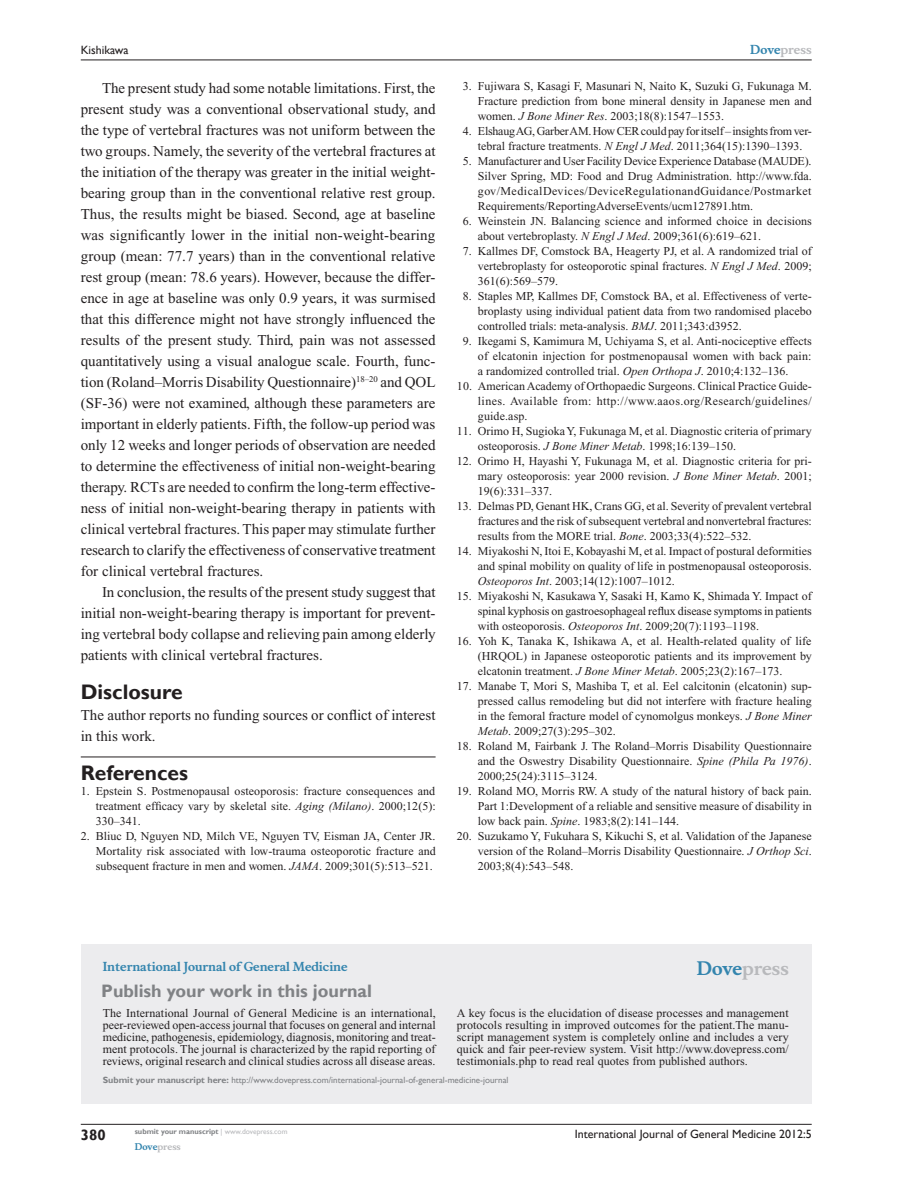
<style>
.page{position:relative;width:918px;height:1188px;background:#fff}
.page>*{position:absolute;margin:0;border:0;box-sizing:border-box;transform-origin:0 0}
.t1{font:700 21px "Gill Sans";color:#231f20}
.t2{font:700 18px "Gill Sans";color:#808285}
.t3{font:700 18px "Musee";color:#b8b9bc}
.t4{font:15px/21px "Times New Roman";color:#231f20;text-align:justify}
.t5{font:700 15px "Gill Sans";color:#231f20}
.t6{font:12px/15px "Times New Roman";color:#231f20;text-align:justify}
.t7{font:12px/15px "Times New Roman";letter-spacing:-.02em;color:#231f20;text-align:center}
.t8{font:12px "Gill Sans";color:#231f20}
.t9{font:700 12px "Musee";color:#3485ae}
.t10{font:700 12px "Musee";color:#b8b9bc}
.t11{font:9px "Gill Sans";color:#808285}
.t12{font:700 9px "Musee";color:#b8b9bc}
.t13{font:700 7.5px "Gill Sans";color:#808285}
.s1{font-style:italic}
.s2{color:#3485ae}
.s3{font-weight:700}
.s4{font-weight:400;color:#b8b9bc}
</style>
<div class="page">
<div style="left:81px;top:944px;width:731px;height:159px;background:#ececee"></div>
<hr style="left:81px;top:757px;width:355px;height:1px;background:#231f20">
<hr style="left:81px;top:1124px;width:731px;height:1px;background:#231f20">
<hr style="left:81px;top:60px;width:731px;height:1px;background:#231f20">
<p class="t8" style="left:81px;top:43px;width:49px">Kishikawa</p>
<p class="t4" style="left:81px;top:77px;width:356px;text-indent:21px">The present study had some notable limitations. First, the present study was a conventional observational study, and the type of vertebral fractures was not uniform between the two groups. Namely, the severity of the vertebral fractures at the initiation of the therapy was greater in the initial weight&shy;bearing group than in the conventional relative rest group.<br>Thus, the results might be biased. Second, age at baseline was significantly lower in the initial non-weight-bearing group (mean: 77.7 years) than in the conventional relative rest group (mean: 78.6 years). However, because the differ&shy;ence in age at baseline was only 0.9 years, it was surmised that this difference might not have strongly influenced the results of the present study. Third, pain was not assessed quantitatively using a visual analogue scale. Fourth, func&shy;tion (Roland–Morris Disability Questionnaire)<sup>18–20</sup> and QOL (SF-36) were not examined, although these parameters are important in elderly patients. Fifth, the follow-up period was only 12 weeks and longer periods of observation are needed to determine the effectiveness of initial non-weight-bearing therapy. RCTs are needed to confirm the long-term effective&shy;ness of initial non-weight-bearing therapy in patients with clinical vertebral fractures. This paper may stimulate further research to clarify the effectiveness of conservative treatment for clinical vertebral fractures.</p>
<p class="t4" style="left:81px;top:581px;width:356px;text-indent:21px">In conclusion, the results of the present study suggest that initial non-weight-bearing therapy is important for prevent&shy;ing vertebral body collapse and relieving pain among elderly patients with clinical vertebral fractures.</p>
<h1 class="t1" style="left:81px;top:679px;width:103px">Disclosure</h1>
<p class="t4" style="left:81px;top:705px;width:356px">The author reports no funding sources or conflict of interest in this work.</p>
<h1 class="t1" style="left:81px;top:760px;width:109px">References</h1>
<p class="t6" style="left:96px;top:784px;width:341px;text-indent:-15px">1. Epstein S. Postmenopausal osteoporosis: fracture consequences and treatment efficacy vary by skeletal site. <span class="s1">Aging (Milano)</span>. 2000;12(5):<br>330–341.</p>
<p class="t6" style="left:96px;top:829px;width:342px;text-indent:-15px">2. Bliuc D, Nguyen ND, Milch VE, Nguyen TV, Eisman JA, Center JR.<br>Mortality risk associated with low-trauma osteoporotic fracture and subsequent fracture in men and women. <span class="s1">JAMA</span>. 2009;301(5):513–521.</p>
<p class="t10" style="left:750px;top:43px;width:63px"><span class="s2">Dove</span>press</p>
<p class="t6" style="left:478px;top:79px;width:335px;text-indent:-15px">3. Fujiwara S, Kasagi F, Masunari N, Naito K, Suzuki G, Fukunaga M.<br>Fracture prediction from bone mineral density in Japanese men and women. <span class="s1">J Bone Miner Res</span>. 2003;18(8):1547–1553.</p>
<p class="t7" style="left:463px;top:124px;width:350px">4. Elshaug AG, Garber AM. How CER could pay for itself – insights from ver&shy;tebral fracture treatments. <span class="s1">N Engl J Med</span>. 2011;364(15):1390–1393.</p>
<p class="t6" style="left:478px;top:154px;width:335px;text-indent:-15px">5. Manufacturer and User Facility Device Experience Database (MAUDE).<br>Silver Spring, MD: Food and Drug Administration. http://www.fda. gov/MedicalDevices/DeviceRegulationandGuidance/Postmarket Requirements/ReportingAdverseEvents/ucm127891.htm.</p>
<p class="t6" style="left:478px;top:214px;width:336px;text-indent:-15px">6. Weinstein JN. Balancing science and informed choice in decisions about vertebroplasty. <span class="s1">N Engl J Med</span>. 2009;361(6):619–621.</p>
<p class="t6" style="left:478px;top:244px;width:335px;text-indent:-15px">7. Kallmes DF, Comstock BA, Heagerty PJ, et al. A randomized trial of vertebroplasty for osteoporotic spinal fractures. <span class="s1">N Engl J Med</span>. 2009; 361(6):569–579.</p>
<p class="t6" style="left:478px;top:289px;width:335px;text-indent:-15px">8. Staples MP, Kallmes DF, Comstock BA, et al. Effectiveness of verte&shy;broplasty using individual patient data from two randomised placebo controlled trials: meta-analysis. <span class="s1">BMJ</span>. 2011;343:d3952.</p>
<p class="t6" style="left:478px;top:334px;width:335px;text-indent:-15px">9. Ikegami S, Kamimura M, Uchiyama S, et al. Anti-nociceptive effects of elcatonin injection for postmenopausal women with back pain: a randomized controlled trial. <span class="s1">Open Orthopa J</span>. 2010;4:132–136.</p>
<p class="t6" style="left:478px;top:379px;width:336px;text-indent:-21px">10. American Academy of Orthopaedic Surgeons. Clinical Practice Guide&shy;lines. Available from: http://www.aaos.org/Research/guidelines/ guide.asp.</p>
<p class="t6" style="left:478px;top:424px;width:335px;text-indent:-21px">11. Orimo H, Sugioka Y, Fukunaga M, et al. Diagnostic criteria of primary osteoporosis. <span class="s1">J Bone Miner Metab</span>. 1998;16:139–150.</p>
<p class="t6" style="left:478px;top:454px;width:335px;text-indent:-21px">12. Orimo H, Hayashi Y, Fukunaga M, et al. Diagnostic criteria for pri&shy;mary osteoporosis: year 2000 revision. <span class="s1">J Bone Miner Metab</span>. 2001; 19(6):331–337.</p>
<p class="t6" style="left:478px;top:499px;width:336px;text-indent:-21px">13. Delmas PD, Genant HK, Crans GG, et al. Severity of prevalent vertebral fractures and the risk of subsequent vertebral and nonvertebral fractures: results from the MORE trial. <span class="s1">Bone</span>. 2003;33(4):522–532.</p>
<p class="t6" style="left:478px;top:544px;width:335px;text-indent:-21px">14. Miyakoshi N, Itoi E, Kobayashi M, et al. Impact of postural deformities and spinal mobility on quality of life in postmenopausal osteoporosis.<br><span class="s1">Osteoporos Int</span>. 2003;14(12):1007–1012.</p>
<p class="t6" style="left:478px;top:589px;width:336px;text-indent:-21px">15. Miyakoshi N, Kasukawa Y, Sasaki H, Kamo K, Shimada Y. Impact of spinal kyphosis on gastroesophageal reflux disease symptoms in patients with osteoporosis. <span class="s1">Osteoporos Int</span>. 2009;20(7):1193–1198.</p>
<p class="t6" style="left:478px;top:634px;width:335px;text-indent:-21px">16. Yoh K, Tanaka K, Ishikawa A, et al. Health-related quality of life (HRQOL) in Japanese osteoporotic patients and its improvement by elcatonin treatment. <span class="s1">J Bone Miner Metab</span>. 2005;23(2):167–173.</p>
<p class="t6" style="left:478px;top:679px;width:335px;text-indent:-21px">17. Manabe T, Mori S, Mashiba T, et al. Eel calcitonin (elcatonin) sup&shy;pressed callus remodeling but did not interfere with fracture healing in the femoral fracture model of cynomolgus monkeys. <span class="s1">J Bone Miner Metab</span>. 2009;27(3):295–302.</p>
<p class="t6" style="left:478px;top:739px;width:335px;text-indent:-21px">18. Roland M, Fairbank J. The Roland–Morris Disability Questionnaire and the Oswestry Disability Questionnaire. <span class="s1">Spine (Phila Pa 1976)</span>.<br>2000;25(24):3115–3124.</p>
<p class="t6" style="left:478px;top:784px;width:335px;text-indent:-21px">19. Roland MO, Morris RW. A study of the natural history of back pain.<br>Part 1:Development of a reliable and sensitive measure of disability in low back pain. <span class="s1">Spine</span>. 1983;8(2):141–144.</p>
<p class="t6" style="left:478px;top:829px;width:335px;text-indent:-21px">20. Suzukamo Y, Fukuhara S, Kikuchi S, et al. Validation of the Japanese version of the Roland–Morris Disability Questionnaire. <span class="s1">J Orthop Sci</span>.<br>2003;8(4):543–548.</p>
<p class="t9" style="left:103px;top:959px;width:246px">International Journal of General Medicine</p>
<h2 class="t2" style="left:101px;top:980px;width:272px">Publish your work in this journal</h2>
<h2 class="t3" style="left:697px;top:958px;width:94px"><span class="s2">Dove</span>press</h2>
<p class="t6" style="left:103px;top:1007px;width:335px;line-height:12px">The International Journal of General Medicine is an international, peer-reviewed open-access journal that focuses on general and internal medicine, pathogenesis, epidemiology, diagnosis, monitoring and treat&shy;ment protocols. The journal is characterized by the rapid reporting of reviews, original research and clinical studies across all disease areas.</p>
<p class="t6" style="left:457px;top:1007px;width:333px;line-height:12px">A key focus is the elucidation of disease processes and management protocols resulting in improved outcomes for the patient.The manu&shy;script management system is completely online and includes a very quick and fair peer-review system. Visit http://www.dovepress.com/ testimonials.php to read real quotes from published authors.</p>
<p class="t11" style="left:103px;top:1075px;width:407px"><span class="s3">Submit your manuscript here:</span> http://www.dovepress.com/international-journal-of-general-medicine-journal</p>
<p class="t5" style="left:81px;top:1126px;width:26px">380</p>
<p class="t13" style="left:135px;top:1127px;width:154px">submit your manuscript <span class="s4">| www.dovepress.com</span></p>
<p class="t12" style="left:135px;top:1141px;width:48px"><span class="s2">Dove</span>press</p>
<p class="t8" style="left:575px;top:1127px;width:238px">International Journal of General Medicine 2012:5</p>
</div>
